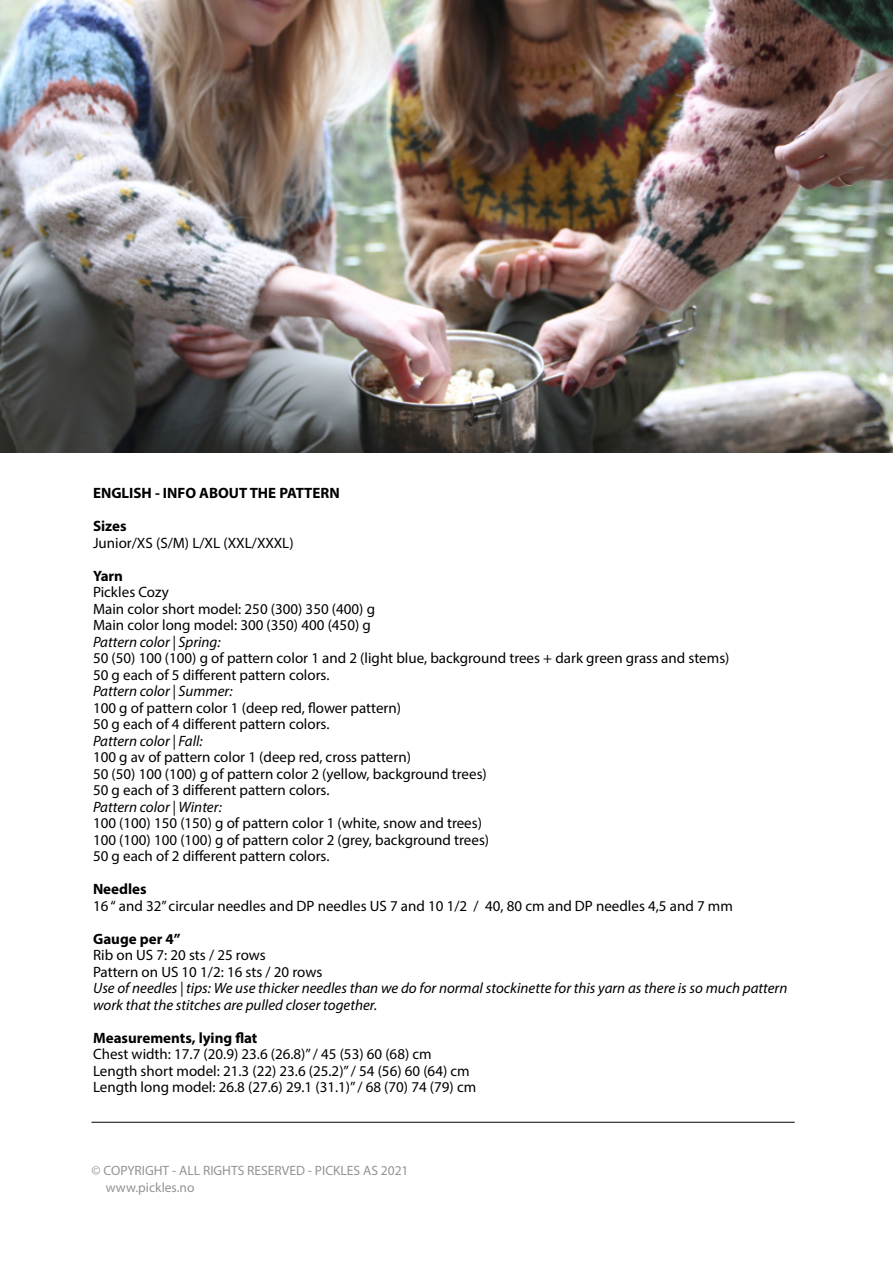
<style>
.page{position:relative;width:893px;height:1263px;background:#fff}
.page>*{position:absolute;margin:0;border:0;box-sizing:border-box;transform-origin:0 0}
.t1{font:15px/16.5px "Myriad Pro";color:#000}
.t2{font:italic 15px/16.5px "Myriad Pro";color:#000}
.t3{font:700 15px "Myriad Pro";color:#000}
.t4{font:13.5px/17.5px "Myriad Pro";color:#939393}
</style>
<div class="page">
<img style="left:0;top:0;width:893px;height:453px">
<hr style="left:92px;top:1122px;width:703px;height:1px;background:#000">
<p class="t3" style="left:93px;top:483px;width:248px">ENGLISH - INFO ABOUT THE PATTERN</p>
<p class="t3" style="left:93px;top:516px;width:35px">Sizes</p>
<p class="t1" style="left:93px;top:534px;width:202px">Junior/XS (S/M) L/XL (XXL/XXXL)</p>
<p class="t3" style="left:93px;top:566px;width:32px">Yarn</p>
<p class="t1" style="left:93px;top:584px;width:284px">Pickles Cozy<br>Main color short model: 250 (300) 350 (400) g<br>Main color long model: 300 (350) 400 (450) g</p>
<p class="t2" style="left:93px;top:633px;width:129px">Pattern color | Spring:</p>
<p class="t1" style="left:93px;top:650px;width:638px">50 (50) 100 (100) g of pattern color 1 and 2 (light blue, background trees + dark green grass and stems)<br>50 g each of 5 different pattern colors.</p>
<p class="t2" style="left:93px;top:683px;width:141px">Pattern color | Summer:</p>
<p class="t1" style="left:93px;top:699px;width:310px">100 g of pattern color 1 (deep red, flower pattern)<br>50 g each of 4 different pattern colors.</p>
<p class="t2" style="left:93px;top:732px;width:111px">Pattern color | Fall:</p>
<p class="t1" style="left:93px;top:749px;width:395px">100 g av of pattern color 1 (deep red, cross pattern)<br>50 (50) 100 (100) g of pattern color 2 (yellow, background trees)<br>50 g each of 3 different pattern colors.</p>
<p class="t2" style="left:93px;top:798px;width:130px">Pattern color | Winter:</p>
<p class="t1" style="left:93px;top:815px;width:398px">100 (100) 150 (150) g of pattern color 1 (white, snow and trees)<br>100 (100) 100 (100) g of pattern color 2 (grey, background trees)<br>50 g each of 2 different pattern colors.</p>
<p class="t3" style="left:93px;top:879px;width:55px">Needles</p>
<p class="t1" style="left:93px;top:897px;width:641px">16 “ and 32” circular needles and DP needles US 7 and 10 1/2 / 40, 80 cm and DP needles 4,5 and 7 mm</p>
<p class="t3" style="left:93px;top:929px;width:89px">Gauge per 4”</p>
<p class="t1" style="left:93px;top:947px;width:231px">Rib on US 7: 20 sts / 25 rows<br>Pattern on US 10 1/2: 16 sts / 20 rows</p>
<p class="t2" style="left:93px;top:980px;width:696px">Use of needles | tips: We use thicker needles than we do for normal stockinette for this yarn as there is so much pattern work that the stitches are pulled closer together.</p>
<p class="t3" style="left:93px;top:1028px;width:166px">Measurements, lying flat</p>
<p class="t1" style="left:93px;top:1046px;width:385px">Chest width: 17.7 (20.9) 23.6 (26.8)’’ / 45 (53) 60 (68) cm<br>Length short model: 21.3 (22) 23.6 (25.2)’’ / 54 (56) 60 (64) cm<br>Length long model: 26.8 (27.6) 29.1 (31.1)’’ / 68 (70) 74 (79) cm</p>
<p class="t4" style="left:106px;top:1161px;width:304px;text-indent:-14px">© COPYRIGHT - ALL RIGHTS RESERVED - PICKLES AS 2021 www.pickles.no</p>
</div>
